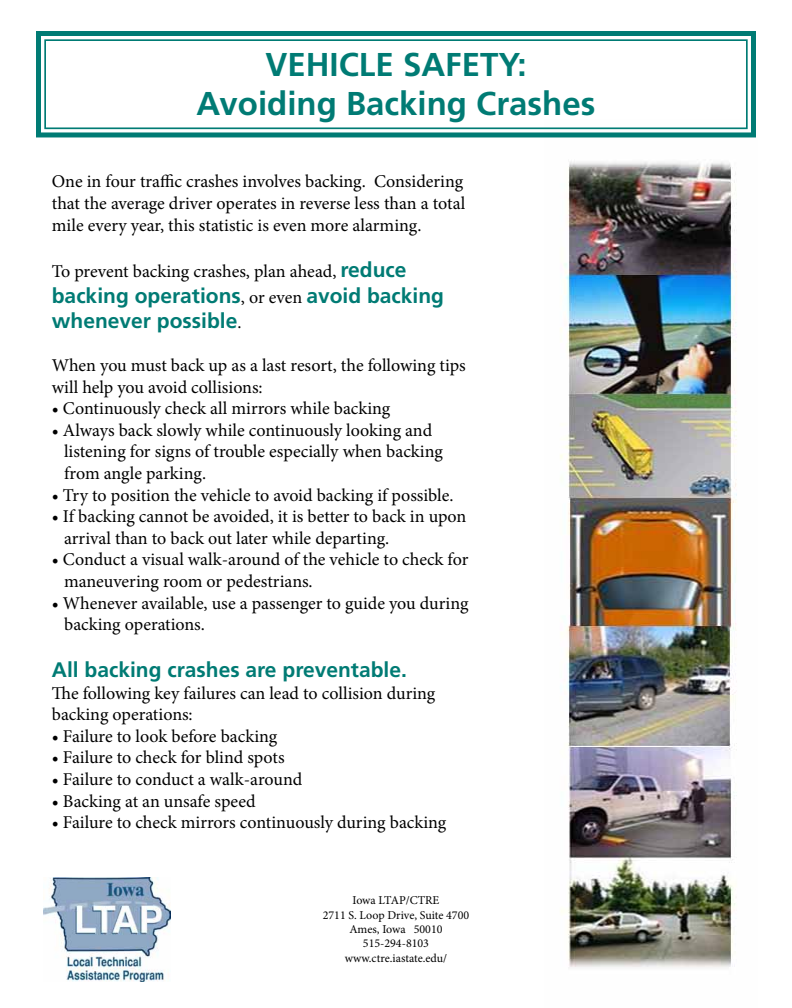
<style>
.page{position:relative;width:792px;height:1008px;background:#fff}
.page>*{position:absolute;margin:0;border:0;box-sizing:border-box;transform-origin:0 0}
.t1{font:700 33px/39.6px "Frutiger LT Std";color:#007b74;text-align:center}
.t2{font:700 21px/25.2px "Frutiger LT Std";color:#007b74}
.t3{font:18px/21.6px "Minion Pro";color:#000}
.t4{font:12px/14.4px "Minion Pro";color:#000;text-align:center}
.s1{font-family:"Frutiger LT Std";font-weight:700;font-size:21px;color:#007b74}
.s2{font-family:"Minion Pro";font-weight:400;font-size:18px;color:#000}
</style>
<div class="page">
<img style="left:560px;top:161px;width:177px;height:807px">
<svg style="left:36px;top:31px;width:720px;height:107px"></svg>
<div style="left:44px;top:39px;width:704px;height:90px;border:2px solid #007b74"></div>
<img style="left:43px;top:877px;width:128px;height:105px">
<h1 class="t1" style="left:197px;top:45px;width:400px">Vehicle Safety:<br>Avoiding Backing Crashes</h1>
<p class="t3" style="left:52px;top:171px;width:415px;text-align:justify">One in four traffic crashes involves backing. Considering that the average driver operates in reverse less than a total mile every year, this statistic is even more alarming.</p>
<p class="t3" style="left:52px;top:261px;width:356px">To prevent backing crashes, plan ahead, <span class="s1">reduce</span></p>
<p class="t2" style="left:52px;top:283px;width:394px">backing operations<span class="s2">, or even</span> avoid backing whenever possible<span class="s2">.</span></p>
<p class="t3" style="left:52px;top:355px;width:415px">When you must back up as a last resort, the following tips will help you avoid collisions:</p>
<p class="t3" style="left:52px;top:398px;width:340px">• Continuously check all mirrors while backing</p>
<p class="t3" style="left:64px;top:419px;width:380px;text-indent:-12px">• Always back slowly while continuously looking and listening for signs of trouble especially when backing from angle parking.</p>
<p class="t3" style="left:52px;top:484px;width:403px">• Try to position the vehicle to avoid backing if possible.</p>
<p class="t3" style="left:64px;top:506px;width:404px;text-indent:-12px">• If backing cannot be avoided, it is better to back in upon arrival than to back out later while departing.</p>
<p class="t3" style="left:64px;top:549px;width:406px;text-indent:-12px">• Conduct a visual walk-around of the vehicle to check for maneuvering room or pedestrians.</p>
<p class="t3" style="left:64px;top:592px;width:406px;text-indent:-12px">• Whenever available, use a passenger to guide you during backing operations.</p>
<p class="t2" style="left:52px;top:657px;width:357px">All backing crashes are preventable.</p>
<p class="t3" style="left:52px;top:682px;width:385px">The following key failures can lead to collision during backing operations:</p>
<p class="t3" style="left:52px;top:725px;width:227px">• Failure to look before backing</p>
<p class="t3" style="left:52px;top:747px;width:234px">• Failure to check for blind spots</p>
<p class="t3" style="left:52px;top:769px;width:252px">• Failure to conduct a walk-around</p>
<p class="t3" style="left:52px;top:790px;width:205px">• Backing at an unsafe speed</p>
<p class="t3" style="left:52px;top:812px;width:396px">• Failure to check mirrors continuously during backing</p>
<p class="t4" style="left:323px;top:893px;width:148px">Iowa LTAP/CTRE<br>2711 S. Loop Drive, Suite 4700<br>Ames, Iowa 50010<br>515-294-8103 www.ctre.iastate.edu/</p>
</div>
